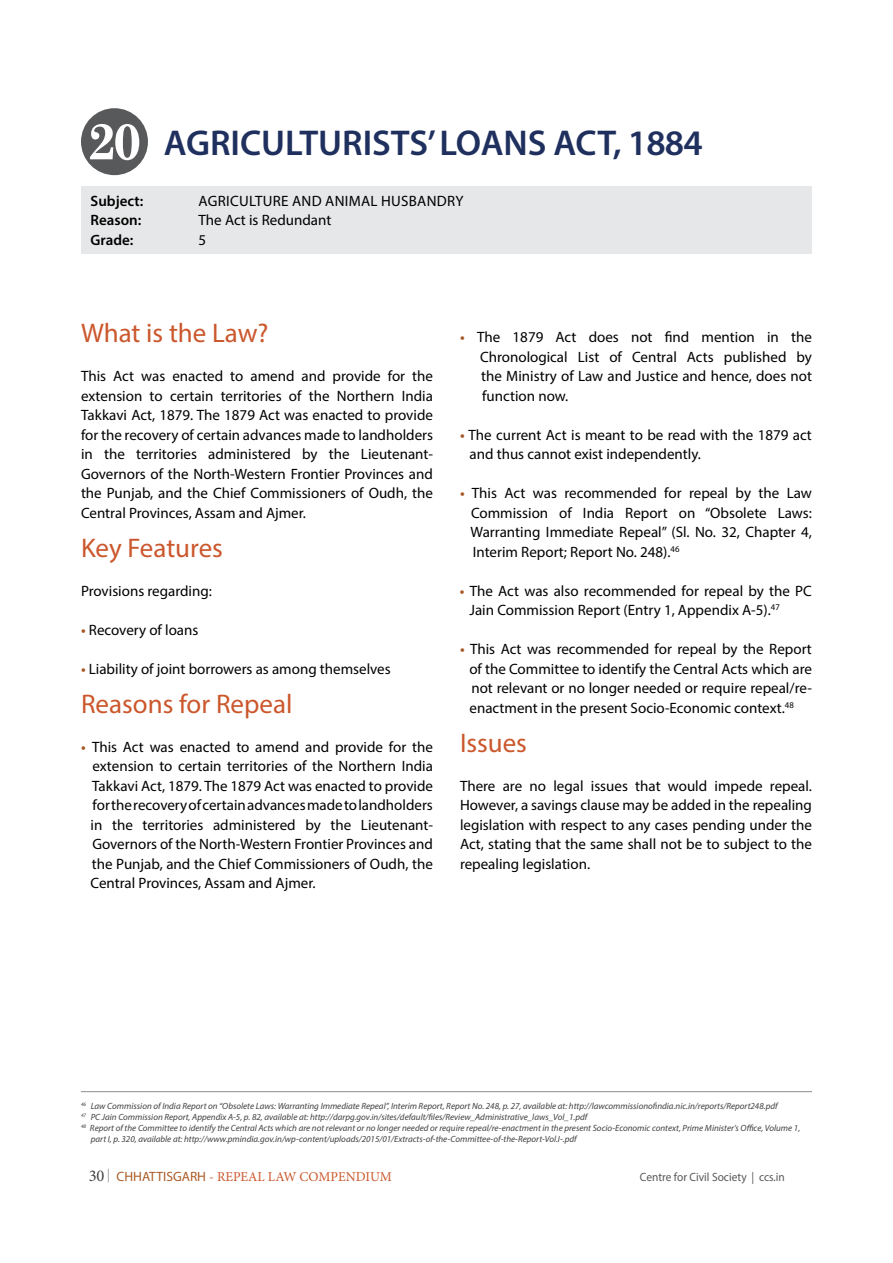
<style>
.page{position:relative;width:893px;height:1263px;background:#fff}
.page>*{position:absolute;margin:0;border:0;box-sizing:border-box;transform-origin:0 0}
.t1{font:700 51px "Century Schoolbook";color:#fff}
.t2{font:600 36px "Myriad Pro";color:#1f305f}
.t3{font:27px "Myriad Pro";color:#cb572c}
.t4{font:15px/19.5px "Myriad Pro";color:#000;text-align:justify}
.t5{font:600 15px "Myriad Pro";color:#000}
.t6{font:13.5px "Minion Pro";color:#cb572c}
.t7{font:12px "Myriad Pro";color:#58595b;scale:.95 1}
.t8{font:italic 9px "Myriad Pro";color:#414042}
.s1{font-weight:600;color:#a65827}
.s2{font-size:16.5px;color:#414042}
.s3{color:#939598}
.s4{font-family:"Myriad Pro";color:#aa5b26}
</style>
<div class="page">
<div style="left:81px;top:186px;width:731px;height:68px;background:#e6e7e8"></div>
<hr style="left:81px;top:1091px;width:731px;height:1px;background:#8a8c8e">
<div style="left:81px;top:108px;width:67px;height:67px;background:#58595b;border-radius:50%"></div>
<h1 class="t1" style="left:87px;top:101px;width:56px">20</h1>
<h2 class="t2" style="left:164px;top:120px;width:340px">AGRICULTURISTS’ LOANS</h2>
<h2 class="t2" style="left:553px;top:120px;width:151px">ACT, 1884</h2>
<p class="t5" style="left:91px;top:191px;width:54px">SUBJECT:</p>
<p class="t4" style="left:199px;top:190px;width:19px">Agriculture</p>
<p class="t4" style="left:292px;top:190px;width:11px">and</p>
<p class="t4" style="left:325px;top:190px;width:19px">Animal</p>
<p class="t4" style="left:381px;top:190px;width:20px">Husbandry</p>
<p class="t5" style="left:91px;top:210px;width:52px">REASON:</p>
<p class="t4" style="left:199px;top:210px;width:134px">The Act is Redundant</p>
<p class="t5" style="left:91px;top:230px;width:44px">GRADE:</p>
<p class="t4" style="left:199px;top:229px;width:9px">5</p>
<h3 class="t3" style="left:81px;top:316px;width:189px">What is the Law?</h3>
<p class="t4" style="left:81px;top:366px;width:354px">This Act was enacted to amend and provide for the extension to certain territories of the Northern India Takkavi Act, 1879. The 1879 Act was enacted to provide for the recovery of certain advances made to landholders in the territories administered by the Lieutenant-Governors of the North-Western Frontier Provinces and the Punjab, and the Chief Commissioners of Oudh, the Central Provinces, Assam and Ajmer.</p>
<h3 class="t3" style="left:81px;top:531px;width:143px">Key Features</h3>
<p class="t4" style="left:81px;top:580px;width:132px">Provisions regarding:</p>
<p class="t4" style="left:81px;top:619px;width:119px"><span class="s1">•</span> Recovery of loans</p>
<p class="t4" style="left:81px;top:658px;width:311px"><span class="s1">•</span> Liability of joint borrowers as among themselves</p>
<h3 class="t3" style="left:81px;top:687px;width:213px">Reasons for Repeal</h3>
<p class="t4" style="left:91px;top:736px;width:344px;text-indent:-10px"><span class="s1">•</span> This Act was enacted to amend and provide for the extension to certain territories of the Northern India Takkavi Act, 1879. The 1879 Act was enacted to provide for the recovery of certain advances made to landholders in the territories administered by the Lieutenant-Governors of the North-Western Frontier Provinces and the Punjab, and the Chief Commissioners of Oudh, the Central Provinces, Assam and Ajmer.</p>
<p class="t4" style="left:480px;top:327px;width:333px;text-indent:-20px"><span class="s1">•</span> The 1879 Act does not find mention in the Chronological List of Central Acts published by the Ministry of Law and Justice and hence, does not function now.</p>
<p class="t4" style="left:469px;top:424px;width:344px;text-indent:-10px"><span class="s1">•</span> The current Act is meant to be read with the 1879 act and thus cannot exist independently.</p>
<p class="t4" style="left:470px;top:483px;width:343px;text-indent:-11px"><span class="s1">•</span> This Act was recommended for repeal by the Law Commission of India Report on “Obsolete Laws:<br>Warranting Immediate Repeal” (Sl. No. 32, Chapter 4, Interim Report; Report No. 248).<sup>46</sup></p>
<p class="t4" style="left:469px;top:580px;width:344px;text-indent:-10px"><span class="s1">•</span> The Act was also recommended for repeal by the PC<br>Jain Commission Report (Entry 1, Appendix A-5).<sup>47</sup></p>
<p class="t4" style="left:469px;top:639px;width:344px;text-indent:-9px"><span class="s1">•</span> This Act was recommended for repeal by the Report of the Committee to identify the Central Acts which are not relevant or no longer needed or require repeal/re&shy;enactment in the present Socio-Economic context.<sup>48</sup></p>
<h3 class="t3" style="left:460px;top:726px;width:68px">Issues</h3>
<p class="t4" style="left:460px;top:775px;width:353px">There are no legal issues that would impede repeal.<br>However, a savings clause may be added in the repealing legislation with respect to any cases pending under the Act, stating that the same shall not be to subject to the repealing legislation.</p>
<p class="t8" style="left:81px;top:1101px;width:698px"><sup>46</sup> Law Commission of India Report on “Obsolete Laws: Warranting Immediate Repeal”, Interim Report, Report No. 248, p. 27, available at: http://lawcommissionofindia.nic.in/reports/Report248.pdf</p>
<p class="t8" style="left:81px;top:1111px;width:508px"><sup>47</sup> PC Jain Commission Report, Appendix A-5, p. 82, available at: http://darpg.gov.in/sites/default/files/Review_Administrative_laws_Vol_1.pdf</p>
<p class="t8" style="left:81px;top:1122px;width:721px"><sup>48</sup> Report of the Committee to identify the Central Acts which are not relevant or no longer needed or require repeal/re-enactment in the present Socio-Economic context, Prime Minister’s Office, Volume 1,</p>
<p class="t8" style="left:91px;top:1133px;width:487px">part I, p. 320, available at: http://www.pmindia.gov.in/wp-content/uploads/2015/01/Extracts-of-the-Committee-of-the-Report-Vol.I-.pdf</p>
<p class="t6" style="left:89px;top:1167px;width:305px"><span class="s2">30</span> <span class="s3">|</span> <span class="s4">CHHATTISGARH</span> - REPEAL LAW COMPENDIUM</p>
<p class="t7" style="left:640px;top:1169px;width:154px">Centre for Civil Society | ccs.in</p>
</div>
